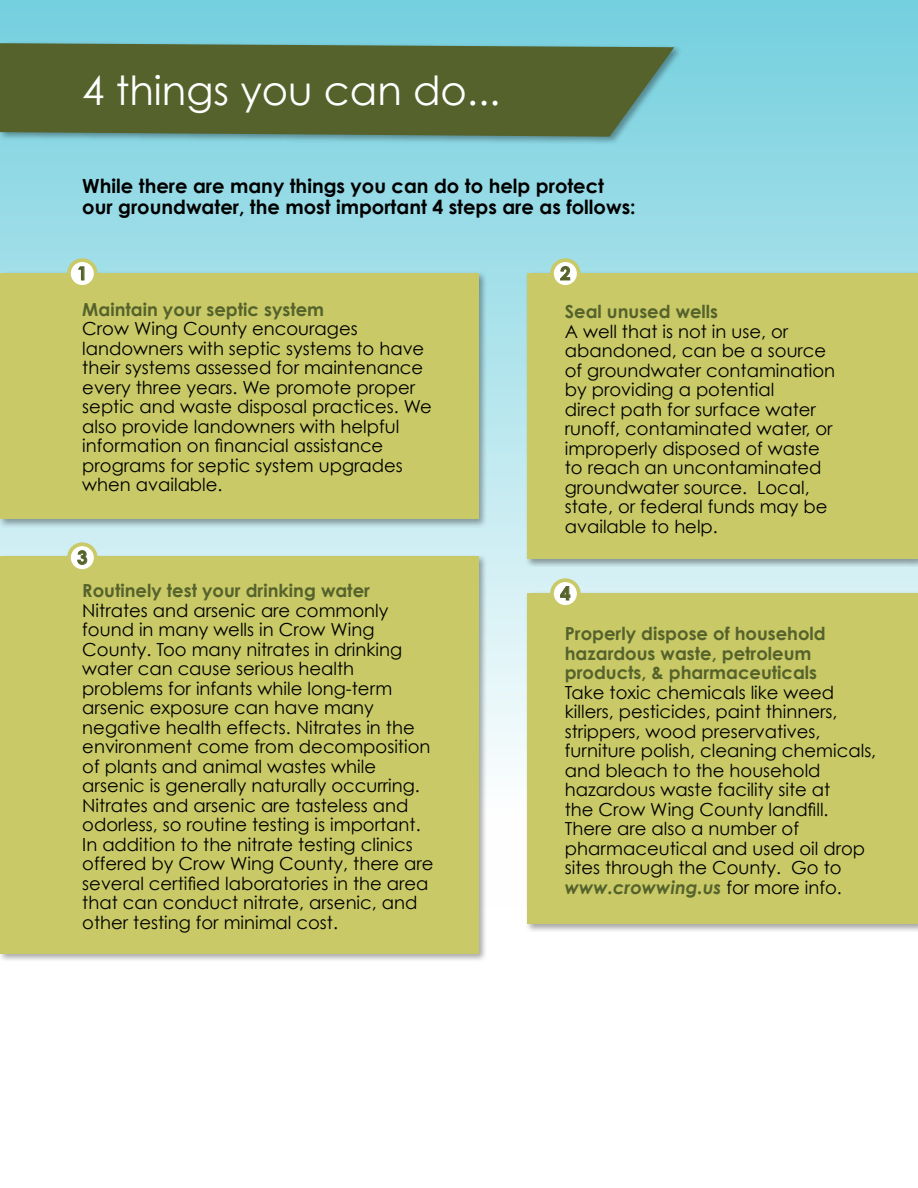
<style>
.page{position:relative;width:918px;height:1188px;background:#fff}
.page>*{position:absolute;margin:0;border:0;box-sizing:border-box;transform-origin:0 0}
.t1{font:40.2px "Century Gothic";color:#fff}
.t2{font:700 19.5px/21px "Century Gothic";color:#000}
.t3{font:700 18.3px "Century Gothic";color:#55622b}
.t4{font:18px/19.5px "Century Gothic";color:#000}
.t5{font:700 18px/19.5px "Century Gothic";color:#55622b}
.s1{font-weight:700;font-style:italic;color:#55622b}
</style>
<div class="page">
<div style="left:0;top:0;width:918px;height:907px;background:linear-gradient(to bottom,#75cfde,#fff)"></div>
<div style="left:0;top:41px;width:682px;height:104px;background:#000;opacity:.35"></div>
<svg style="left:0;top:43px;width:674px;height:94px;background:#586a39"></svg>
<div style="left:0;top:272px;width:487px;height:256px;background:#000;opacity:.35"></div>
<div style="left:0;top:274px;width:478px;height:245px;background:#c9ca67"></div>
<div style="left:0;top:555px;width:487px;height:408px;background:#000;opacity:.35"></div>
<div style="left:0;top:557px;width:478px;height:397px;background:#c9ca67"></div>
<div style="left:525px;top:272px;width:393px;height:295px;background:#000;opacity:.35"></div>
<div style="left:527px;top:274px;width:391px;height:285px;background:#c9ca67"></div>
<div style="left:525px;top:592px;width:393px;height:340px;background:#000;opacity:.35"></div>
<div style="left:527px;top:594px;width:391px;height:330px;background:#c9ca67"></div>
<div style="left:67px;top:258px;width:31px;height:31px;background:#c9c967;border-radius:50%"></div>
<div style="left:71px;top:262px;width:23px;height:23px;background:#fff;border-radius:50%"></div>
<svg style="left:78px;top:267px;width:6px;height:13px"></svg>
<div style="left:550px;top:258px;width:31px;height:31px;background:#c9c967;border-radius:50%"></div>
<div style="left:554px;top:262px;width:23px;height:23px;background:#fff;border-radius:50%"></div>
<svg style="left:560px;top:266px;width:10px;height:14px"></svg>
<svg style="left:67px;top:542px;width:31px;height:31px"></svg>
<div style="left:71px;top:546px;width:23px;height:23px;background:#fff;border-radius:50%"></div>
<svg style="left:78px;top:550px;width:9px;height:15px"></svg>
<div style="left:550px;top:578px;width:31px;height:31px;background:#c9c967;border-radius:50%"></div>
<div style="left:554px;top:582px;width:23px;height:23px;background:#fff;border-radius:50%"></div>
<svg style="left:560px;top:586px;width:10px;height:14px"></svg>
<h1 class="t1" style="left:82px;top:66px;width:420px">4 things you can do...</h1>
<p class="t2" style="left:82px;top:175px;width:555px">While there are many things you can do to help protect our groundwater, the most important 4 steps are as follows:</p>
<p class="t3" style="left:77px;top:262px;width:12px">1</p>
<p class="t3" style="left:560px;top:262px;width:12px">2</p>
<p class="t5" style="left:82px;top:299px;width:243px">Maintain your septic system</p>
<p class="t4" style="left:82px;top:319px;width:351px">Crow Wing County encourages landowners with septic systems to have their systems assessed for maintenance every three years. We promote proper septic and waste disposal practices. We also provide landowners with helpful information on financial assistance programs for septic system upgrades when available.</p>
<p class="t3" style="left:77px;top:546px;width:12px">3</p>
<p class="t5" style="left:82px;top:581px;width:289px">Routinely test your drinking water</p>
<p class="t4" style="left:82px;top:600px;width:353px">Nitrates and arsenic are commonly found in many wells in Crow Wing County. Too many nitrates in drinking water can cause serious health problems for infants while long-term arsenic exposure can have many negative health effects. Nitrates in the environment come from decomposition of plants and animal wastes while arsenic is generally naturally occurring.<br>Nitrates and arsenic are tasteless and odorless, so routine testing is important.<br>In addition to the nitrate testing clinics offered by Crow Wing County, there are several certified laboratories in the area that can conduct nitrate, arsenic, and other testing for minimal cost.</p>
<p class="t5" style="left:565px;top:302px;width:155px">Seal unused wells</p>
<p class="t4" style="left:565px;top:321px;width:272px">A well that is not in use, or abandoned, can be a source of groundwater contamination by providing a potential<br>direct path for surface water runoff, contaminated water, or improperly disposed of waste to reach an uncontaminated groundwater source. Local, state, or federal funds may be available to help.</p>
<p class="t3" style="left:560px;top:582px;width:12px">4</p>
<p class="t5" style="left:565px;top:624px;width:262px">Properly dispose of household hazardous waste, petroleum products, &amp; pharmaceuticals</p>
<p class="t4" style="left:565px;top:682px;width:313px">Take toxic chemicals like weed killers, pesticides, paint thinners, strippers, wood preservatives, furniture polish, cleaning chemicals, and bleach to the household hazardous waste facility site at<br>the Crow Wing County landfill.<br>There are also a number of pharmaceutical and used oil drop sites through the County. Go to <span class="s1">www.crowwing.us</span> for more info.</p>
</div>
